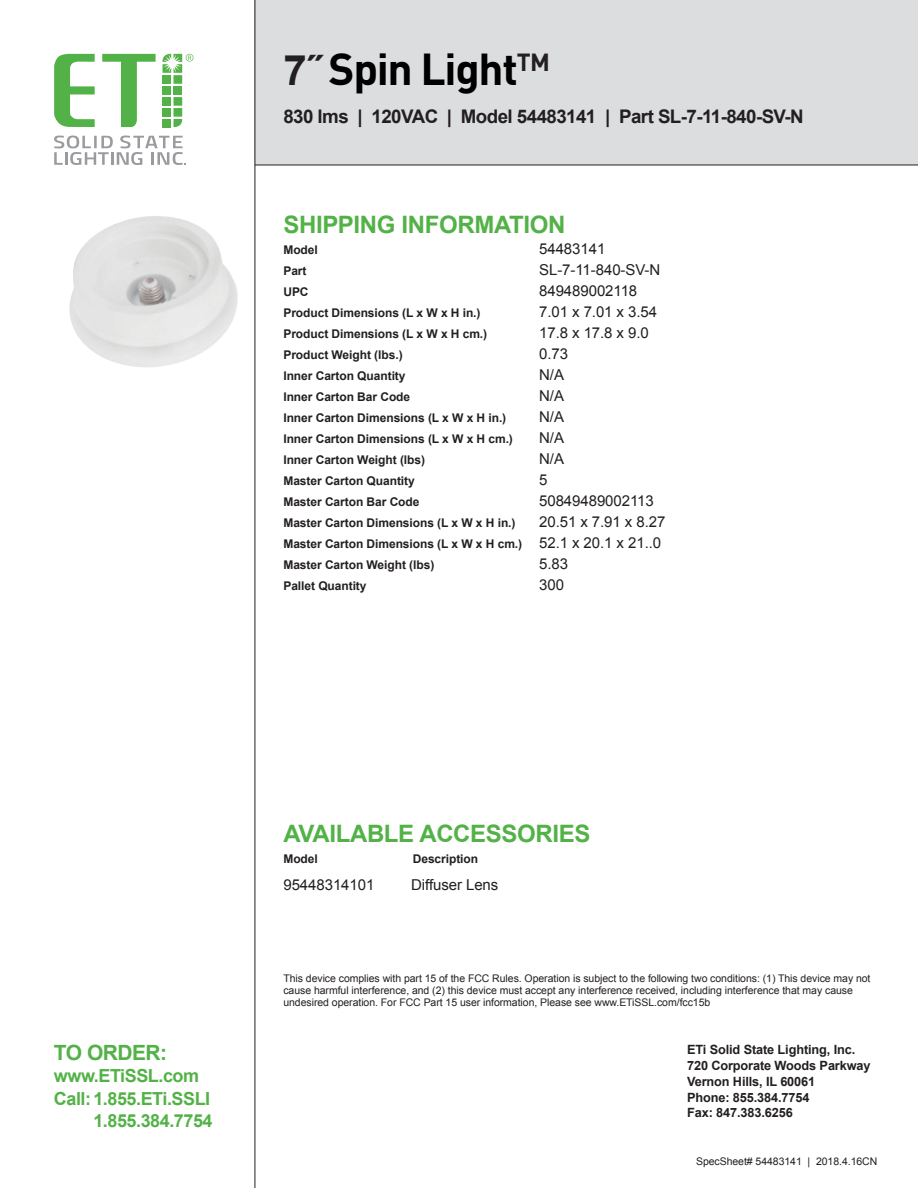
<style>
.page{position:relative;width:918px;height:1188px;background:#fff}
.page>*{position:absolute;margin:0;border:0;box-sizing:border-box;transform-origin:0 0}
.t1{font:700 44.1px "DINOT";letter-spacing:-.03em;color:#000}
.t2{font:700 24px "Arial";letter-spacing:-.015em;color:#53b247}
.t3{font:700 21px "Arial";letter-spacing:-.025em;color:#53b247}
.t4{font:700 18.75px "Arial";letter-spacing:-.03em;color:#231f20}
.t5{font:700 18px "Arial";letter-spacing:-.025em;color:#53b247}
.t6{font:15px "Arial";letter-spacing:-.005em;color:#231f20}
.t7{font:700 12.75px/15.8px "Arial";letter-spacing:-.01em;color:#231f20}
.t8{font:700 12px/21px "Arial";letter-spacing:-.005em;color:#231f20}
.t9{font:10.5px/12px "Arial";letter-spacing:-.005em;color:#231f20}
.s1{font-family:"Arial";font-size:42px;color:#231f20}
.s2{font-weight:400;font-size:15px}
</style>
<div class="page">
<div style="left:255px;top:0;width:663px;height:165px;background:#dcdddf"></div>
<svg style="left:54px;top:54px;width:41px;height:73px"></svg>
<svg style="left:102px;top:54px;width:54px;height:73px"></svg>
<svg style="left:173px;top:119px;width:9px;height:8px"></svg>
<div style="left:163px;top:75px;width:8px;height:9px;background:#53b247"></div>
<div style="left:173px;top:75px;width:9px;height:9px;background:#53b247"></div>
<div style="left:163px;top:86px;width:8px;height:9px;background:#53b247"></div>
<div style="left:173px;top:86px;width:9px;height:9px;background:#53b247"></div>
<div style="left:163px;top:97px;width:8px;height:9px;background:#53b247"></div>
<div style="left:173px;top:97px;width:9px;height:9px;background:#53b247"></div>
<div style="left:163px;top:108px;width:8px;height:9px;background:#53b247"></div>
<div style="left:163px;top:119px;width:8px;height:8px;background:#53b247"></div>
<div style="left:173px;top:108px;width:9px;height:9px;background:#53b247"></div>
<svg style="left:54px;top:136px;width:132px;height:29px"></svg>
<svg style="left:163px;top:54px;width:30px;height:19px"></svg>
<img style="left:69px;top:216px;width:169px;height:151px">
<hr style="left:255px;top:0;width:1px;height:1188px;background:#231f20">
<hr style="left:255px;top:165px;width:663px;height:1px;background:#231f20">
<h1 class="t1" style="left:283px;top:39px;width:268px"><span class="s1">7˝</span> Spin Light<sup>TM</sup></h1>
<h3 class="t4" style="left:283px;top:104px;width:522px">830 lms | 120VAC | Model 54483141 | Part SL-7-11-840-SV-N</h3>
<h2 class="t2" style="left:283px;top:209px;width:284px">SHIPPING INFORMATION</h2>
<p class="t8" style="left:283px;top:240px;width:36px">Model</p>
<p class="t6" style="left:539px;top:239px;width:68px">54483141</p>
<p class="t8" style="left:283px;top:261px;width:25px">Part</p>
<p class="t6" style="left:539px;top:260px;width:123px">SL-7-11-840-SV-N</p>
<p class="t8" style="left:283px;top:282px;width:27px">UPC</p>
<p class="t6" style="left:539px;top:281px;width:100px">849489002118</p>
<p class="t8" style="left:283px;top:303px;width:199px">Product Dimensions (L x W x H in.)</p>
<p class="t6" style="left:539px;top:302px;width:119px">7.01 x 7.01 x 3.54</p>
<p class="t8" style="left:283px;top:324px;width:205px">Product Dimensions (L x W x H cm.)</p>
<p class="t6" style="left:539px;top:323px;width:111px">17.8 x 17.8 x 9.0</p>
<p class="t8" style="left:283px;top:345px;width:121px">Product Weight (lbs.)</p>
<p class="t6" style="left:539px;top:344px;width:30px">0.73</p>
<p class="t8" style="left:283px;top:366px;width:124px">Inner Carton Quantity</p>
<p class="t6" style="left:539px;top:365px;width:26px">N/A</p>
<p class="t8" style="left:283px;top:387px;width:128px">Inner Carton Bar Code</p>
<p class="t6" style="left:539px;top:386px;width:26px">N/A</p>
<p class="t8" style="left:283px;top:408px;width:224px">Inner Carton Dimensions (L x W x H in.)</p>
<p class="t6" style="left:539px;top:407px;width:26px">N/A</p>
<p class="t8" style="left:283px;top:429px;width:231px">Inner Carton Dimensions (L x W x H cm.)</p>
<p class="t6" style="left:539px;top:428px;width:26px">N/A</p>
<p class="t8" style="left:283px;top:450px;width:143px">Inner Carton Weight (lbs)</p>
<p class="t6" style="left:539px;top:449px;width:26px">N/A</p>
<p class="t8" style="left:283px;top:471px;width:133px">Master Carton Quantity</p>
<p class="t6" style="left:539px;top:470px;width:10px">5</p>
<p class="t8" style="left:283px;top:492px;width:138px">Master Carton Bar Code</p>
<p class="t6" style="left:539px;top:491px;width:116px">50849489002113</p>
<p class="t8" style="left:283px;top:513px;width:234px">Master Carton Dimensions (L x W x H in.)</p>
<p class="t6" style="left:539px;top:512px;width:128px">20.51 x 7.91 x 8.27</p>
<p class="t8" style="left:283px;top:534px;width:379px">Master Carton Dimensions (L x W x H cm.) <span class="s2">52.1 x 20.1 x 21..0<br></span>Master Carton Weight (lbs)</p>
<p class="t6" style="left:539px;top:554px;width:30px">5.83</p>
<p class="t8" style="left:283px;top:576px;width:85px">Pallet Quantity</p>
<p class="t6" style="left:539px;top:575px;width:26px">300</p>
<h3 class="t3" style="left:54px;top:1039px;width:115px">TO ORDER:</h3>
<h3 class="t5" style="left:54px;top:1064px;width:147px">www.ETiSSL.com</h3>
<h3 class="t5" style="left:54px;top:1087px;width:158px">Call: 1.855.ETi.SSLI</h3>
<h3 class="t5" style="left:93px;top:1109px;width:121px">1.855.384.7754</h3>
<h2 class="t2" style="left:283px;top:818px;width:309px">AVAILABLE ACCESSORIES</h2>
<p class="t8" style="left:283px;top:849px;width:36px">Model</p>
<p class="t8" style="left:413px;top:849px;width:67px">Description</p>
<p class="t6" style="left:283px;top:875px;width:92px">95448314101</p>
<p class="t6" style="left:411px;top:875px;width:89px">Diffuser Lens</p>
<p class="t9" style="left:283px;top:973px;width:589px">This device complies with part 15 of the FCC Rules. Operation is subject to the following two conditions: (1) This device may not cause harmful interference, and (2) this device must accept any interference received, including interference that may cause undesired operation. For FCC Part 15 user information, Please see www.ETiSSL.com/fcc15b</p>
<p class="t7" style="left:687px;top:1042px;width:185px">ETi Solid State Lighting, Inc.<br>720 Corporate Woods Parkway<br>Vernon Hills, IL 60061<br>Phone: 855.384.7754<br>Fax: 847.383.6256</p>
<p class="t9" style="left:696px;top:1155px;width:183px">SpecSheet# 54483141 | 2018.4.16CN</p>
</div>
